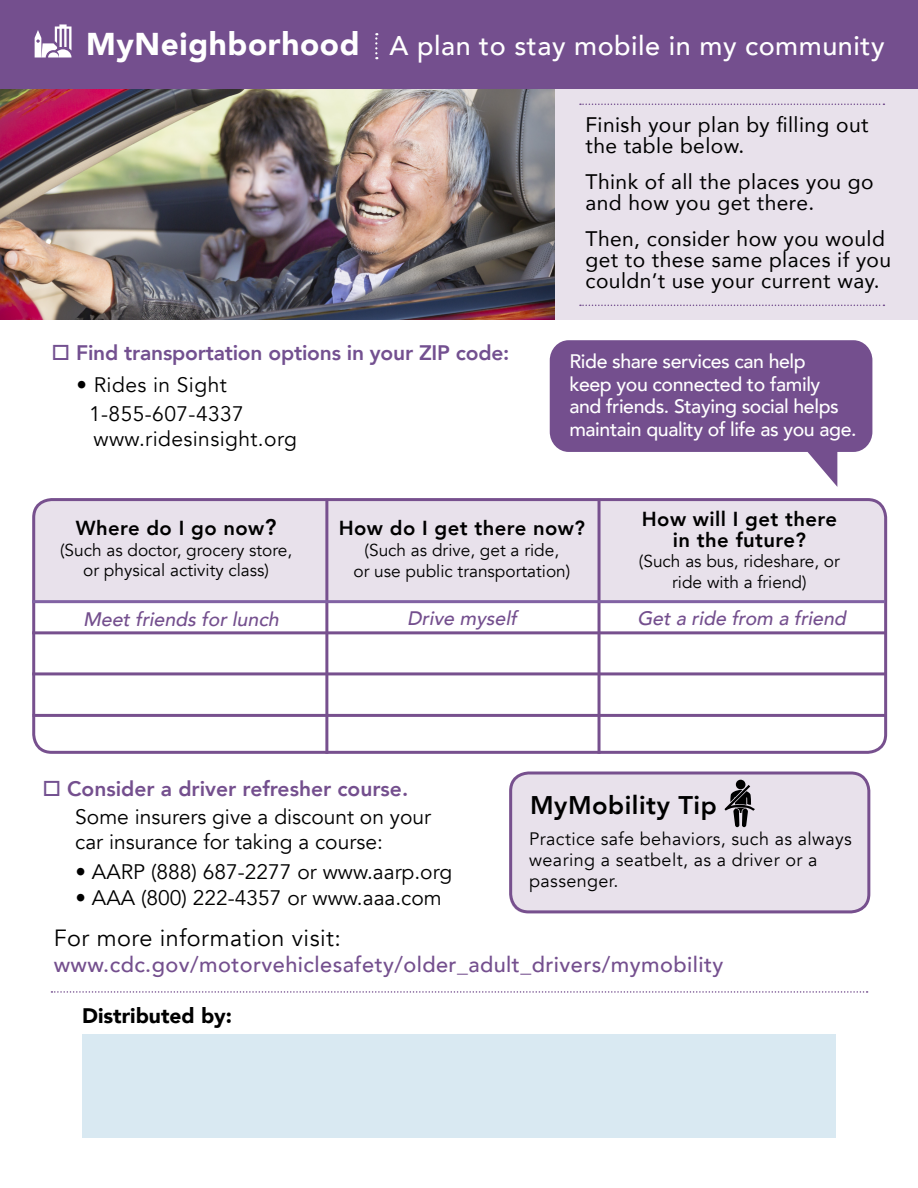
<style>
.page{position:relative;width:918px;height:1188px;background:#fff}
.page>*{position:absolute;margin:0;border:0;box-sizing:border-box;transform-origin:0 0}
.t1{font:900 31.5px "Avenir";letter-spacing:.02em;color:#fff}
.t2{font:500 27px "Avenir";letter-spacing:.02em;color:#fff}
.t3{font:800 25.5px "Avenir";letter-spacing:.02em;color:#000}
.t4{font:23.4px "Avenir";letter-spacing:.02em;color:#000}
.t5{font:500 21.75px "Avenir";letter-spacing:.02em;color:#744f8e}
.t6{font:21px/21px "Avenir";letter-spacing:.02em;color:#000}
.t7{font:21px/25.5px "Avenir";color:#000}
.t8{font:21px/28.5px "Avenir";letter-spacing:.02em;color:#000}
.t9{font:800 21px "Avenir";letter-spacing:-.01em;color:#735090}
.t10{font:800 21px "Avenir";color:#744f8e}
.t11{font:900 21px "Avenir";color:#000}
.t12{font:800 20.25px/21px "Avenir";letter-spacing:.02em;color:#000;text-align:center}
.t13{font:500 19.5px/22.5px "Avenir";letter-spacing:-.02em;color:#fff}
.t14{font:italic 500 19.5px "Avenir";color:#744f8e}
.t15{font:18px/21px "Avenir";letter-spacing:.02em;color:#000}
.t16{font:17.25px/20.7px "Avenir";color:#000;text-align:center}
.s1{font-size:22.5px}
.s2{color:#735090}
</style>
<div class="page">
<div style="left:509px;top:773px;width:360px;height:140px;background:#e8e1eb;border-radius:18px"></div>
<div style="left:509px;top:772px;width:361px;height:141px;border:3px solid #77508e;border-radius:18px"></div>
<svg style="left:550px;top:340px;width:322px;height:147px;fill:#744f8e"></svg>
<div style="left:554px;top:88px;width:364px;height:232px;background:#e8e1eb"></div>
<div style="left:36px;top:500px;width:851px;height:100px;background:#e8e1eb"></div>
<div style="left:32px;top:498px;width:855px;height:256px;border:3px solid #77508e;border-radius:18px"></div>
<hr style="left:325px;top:499px;width:3px;height:255px;background:#77508e">
<hr style="left:598px;top:499px;width:3px;height:255px;background:#77508e">
<hr style="left:32px;top:600px;width:853px;height:3px;background:#8162a3">
<hr style="left:33px;top:714px;width:853px;height:3px;background:#77508e">
<hr style="left:32px;top:631px;width:853px;height:3px;background:#77508e">
<hr style="left:32px;top:672px;width:853px;height:3px;background:#77508e">
<img style="left:0;top:89px;width:554px;height:231px">
<div style="left:0;top:0;width:918px;height:89px;background:#744f8e"></div>
<svg style="left:35px;top:24px;width:37px;height:34px"></svg>
<svg style="left:580px;top:305px;width:304px;height:1px"></svg>
<svg style="left:580px;top:104px;width:304px;height:1px"></svg>
<div style="left:736px;top:780px;width:9px;height:9px;background:#000;border-radius:50%"></div>
<svg style="left:725px;top:785px;width:30px;height:42px"></svg>
<svg style="left:375px;top:33px;width:2px;height:26px"></svg>
<svg style="left:51px;top:991px;width:817px;height:2px"></svg>
<div style="left:82px;top:1035px;width:753px;height:103px;background:#d9e9f2"></div>
<p class="t1" style="left:86px;top:18px;width:275px">MyNeighborhood</p>
<p class="t2" style="left:389px;top:23px;width:497px">A plan to stay mobile in my community</p>
<p class="t9" style="left:52px;top:337px;width:459px">□ Find transportation options in your ZIP code:</p>
<p class="t8" style="left:89px;top:371px;width:156px;text-indent:-13px">• Rides in Sight<br>1-855-607-4337</p>
<p class="t8" style="left:93px;top:425px;width:205px">www.ridesinsight.org</p>
<p class="t6" style="left:586px;top:114px;width:284px">Finish your plan by filling out the table below.</p>
<p class="t6" style="left:586px;top:171px;width:290px">Think of all the places you go and how you get there.</p>
<p class="t6" style="left:586px;top:228px;width:307px">Then, consider how you would get to these same places if you couldn’t use your current way.</p>
<p class="t13" style="left:569px;top:349px;width:289px">Ride share services can help<br>keep you connected to family and friends. Staying social helps maintain quality of life as you age.</p>
<p class="t12" style="left:76px;top:517px;width:202px">Where do I go now<span class="s1">?</span></p>
<p class="t16" style="left:60px;top:540px;width:234px">(Such as doctor, grocery store,</p>
<p class="t16" style="left:83px;top:560px;width:187px">or physical activity class)</p>
<p class="t12" style="left:339px;top:518px;width:248px">How do I get there now?</p>
<p class="t16" style="left:353px;top:540px;width:218px">(Such as drive, get a ride,<br>or use public transportation)</p>
<p class="t12" style="left:642px;top:508px;width:197px">How will I get there in the future?</p>
<p class="t16" style="left:639px;top:552px;width:202px">(Such as bus, rideshare, or</p>
<p class="t16" style="left:672px;top:572px;width:136px">ride with a friend)</p>
<p class="t14" style="left:83px;top:602px;width:202px">Meetfriendsforlunch</p>
<p class="t14" style="left:407px;top:601px;width:116px">Drive myself</p>
<p class="t14" style="left:637px;top:601px;width:216px">Getaride from afriend</p>
<p class="t10" style="left:43px;top:772px;width:367px"><span class="s2">□</span> Consider a driver refresher course.</p>
<p class="t7" style="left:75px;top:804px;width:357px">Some insurers give a discount on your car insurance for taking a course:</p>
<p class="t7" style="left:76px;top:860px;width:378px">• AARP (888) 687-2277 or www.aarp.org</p>
<p class="t7" style="left:76px;top:885px;width:368px">• AAA (800) 222-4357 or www.aaa.com</p>
<p class="t3" style="left:530px;top:785px;width:188px">MyMobility Tip</p>
<p class="t15" style="left:529px;top:828px;width:324px">Practice safe behaviors, such as always wearing a seatbelt, as a driver or a passenger.</p>
<p class="t4" style="left:54px;top:924px;width:289px">For more information visit:</p>
<p class="t5" style="left:54px;top:946px;width:671px">www.cdc.gov/motorvehiclesafety/older_adult_drivers/mymobility</p>
<p class="t11" style="left:82px;top:997px;width:152px">Distributed by:</p>
</div>
